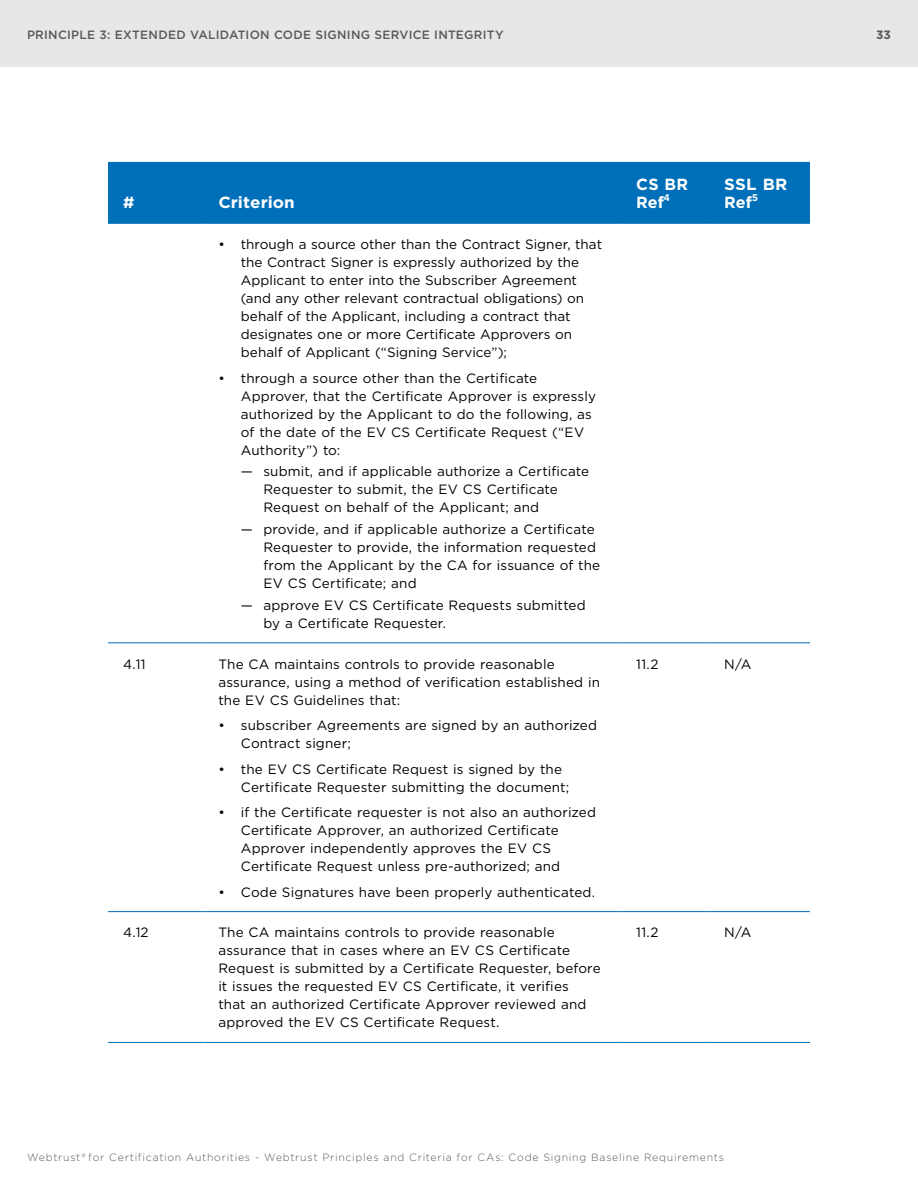
<style>
.page{position:relative;width:918px;height:1188px;background:#fff}
.page>*{position:absolute;margin:0;border:0;box-sizing:border-box;transform-origin:0 0}
.t1{font:700 16.2px/18px "Gotham";letter-spacing:.005em;color:#fff;scale:1.05 1}
.t2{font:700 16.2px/18px "Gotham";letter-spacing:.005em;color:#fff}
.t3{font:13.5px/18px "Gotham";letter-spacing:.005em;color:#000}
.t4{font:500 12px "Gotham";letter-spacing:.025em;color:#58595b}
.t5{font:700 12px "Gotham";color:#58595b}
.t6{font:300 10.5px "Gotham";letter-spacing:.07em;color:#58595b}
.t7{font:700 9.75px "Gotham";color:#fff}
</style>
<div class="page">
<div style="left:108px;top:163px;width:702px;height:60px;background:#006fba"></div>
<hr style="left:108px;top:642px;width:95px;height:1px;background:#006fba">
<hr style="left:203px;top:642px;width:418px;height:1px;background:#006fba">
<hr style="left:621px;top:642px;width:88px;height:1px;background:#006fba">
<hr style="left:709px;top:642px;width:101px;height:1px;background:#006fba">
<hr style="left:108px;top:911px;width:95px;height:1px;background:#006fba">
<hr style="left:203px;top:911px;width:418px;height:1px;background:#006fba">
<hr style="left:621px;top:911px;width:88px;height:1px;background:#006fba">
<hr style="left:709px;top:911px;width:101px;height:1px;background:#006fba">
<hr style="left:108px;top:1042px;width:95px;height:1px;background:#006fba">
<hr style="left:203px;top:1042px;width:418px;height:1px;background:#006fba">
<hr style="left:621px;top:1042px;width:88px;height:1px;background:#006fba">
<hr style="left:709px;top:1042px;width:101px;height:1px;background:#006fba">
<hr style="left:108px;top:162px;width:95px;height:1px;background:#006fba">
<hr style="left:203px;top:162px;width:418px;height:1px;background:#006fba">
<hr style="left:621px;top:162px;width:88px;height:1px;background:#006fba">
<hr style="left:709px;top:162px;width:101px;height:1px;background:#006fba">
<hr style="left:108px;top:223px;width:95px;height:1px;background:#006fba">
<hr style="left:203px;top:223px;width:418px;height:1px;background:#006fba">
<hr style="left:621px;top:223px;width:88px;height:1px;background:#006fba">
<hr style="left:709px;top:223px;width:101px;height:1px;background:#006fba">
<div style="left:0;top:0;width:918px;height:68px;background:#e6e7e8"></div>
<p class="t4" style="left:27px;top:26px;width:478px">PRINCIPLE 3: EXTENDED VALIDATION CODE SIGNING SERVICE INTEGRITY</p>
<p class="t5" style="left:876px;top:26px;width:16px">33</p>
<p class="t2" style="left:123px;top:193px;width:13px">#</p>
<p class="t1" style="left:218px;top:193px;width:74px">Criterion</p>
<p class="t3" style="left:241px;top:235px;width:363px;text-indent:-23px">• through a source other than the Contract Signer, that the Contract Signer is expressly authorized by the Applicant to enter into the Subscriber Agreement (and any other relevant contractual obligations) on behalf of the Applicant, including a contract that designates one or more Certificate Approvers on behalf of Applicant (“Signing Service”);</p>
<p class="t3" style="left:241px;top:369px;width:357px;text-indent:-23px">• through a source other than the Certificate Approver, that the Certificate Approver is expressly authorized by the Applicant to do the following, as of the date of the EV CS Certificate Request (“EV Authority”) to:</p>
<p class="t3" style="left:263px;top:462px;width:327px;text-indent:-23px">— submit, and if applicable authorize a Certificate<br>Requester to submit, the EV CS Certificate<br>Request on behalf of the Applicant; and</p>
<p class="t3" style="left:263px;top:520px;width:338px;text-indent:-23px">— provide, and if applicable authorize a Certificate Requester to provide, the information requested from the Applicant by the CA for issuance of the EV CS Certificate; and</p>
<p class="t3" style="left:263px;top:596px;width:324px;text-indent:-23px">— approve EV CS Certificate Requests submitted by a Certificate Requester.</p>
<p class="t3" style="left:123px;top:655px;width:24px">4.11</p>
<p class="t3" style="left:218px;top:655px;width:383px">The CA maintains controls to provide reasonable assurance, using a method of verification established in the EV CS Guidelines that:</p>
<p class="t3" style="left:241px;top:716px;width:358px;text-indent:-23px">• subscriber Agreements are signed by an authorized<br>Contract signer;</p>
<p class="t3" style="left:241px;top:760px;width:330px;text-indent:-23px">• the EV CS Certificate Request is signed by the<br>Certificate Requester submitting the document;</p>
<p class="t3" style="left:241px;top:803px;width:357px;text-indent:-23px">• if the Certificate requester is not also an authorized Certificate Approver, an authorized Certificate Approver independently approves the EV CS Certificate Request unless pre-authorized; and</p>
<p class="t3" style="left:218px;top:883px;width:378px">• Code Signatures have been properly authenticated.</p>
<p class="t2" style="left:636px;top:175px;width:53px">CS BR<br>Ref</p>
<p class="t7" style="left:664px;top:191px;width:7px">4</p>
<p class="t1" style="left:724px;top:175px;width:62px">SSL BR<br>Ref</p>
<p class="t7" style="left:752px;top:191px;width:7px">5</p>
<p class="t3" style="left:636px;top:655px;width:24px">11.2</p>
<p class="t3" style="left:724px;top:655px;width:29px">N/A</p>
<p class="t3" style="left:123px;top:923px;width:27px">4.12</p>
<p class="t3" style="left:218px;top:923px;width:384px">The CA maintains controls to provide reasonable assurance that in cases where an EV CS Certificate Request is submitted by a Certificate Requester, before it issues the requested EV CS Certificate, it verifies<br>that an authorized Certificate Approver reviewed and approved the EV CS Certificate Request.</p>
<p class="t3" style="left:636px;top:923px;width:24px">11.2</p>
<p class="t3" style="left:724px;top:923px;width:29px">N/A</p>
<p class="t6" style="left:27px;top:1151px;width:699px">Webtrust® for Certification Authorities - Webtrust Principles and Criteria for CAs: Code Signing Baseline Requirements</p>
</div>
